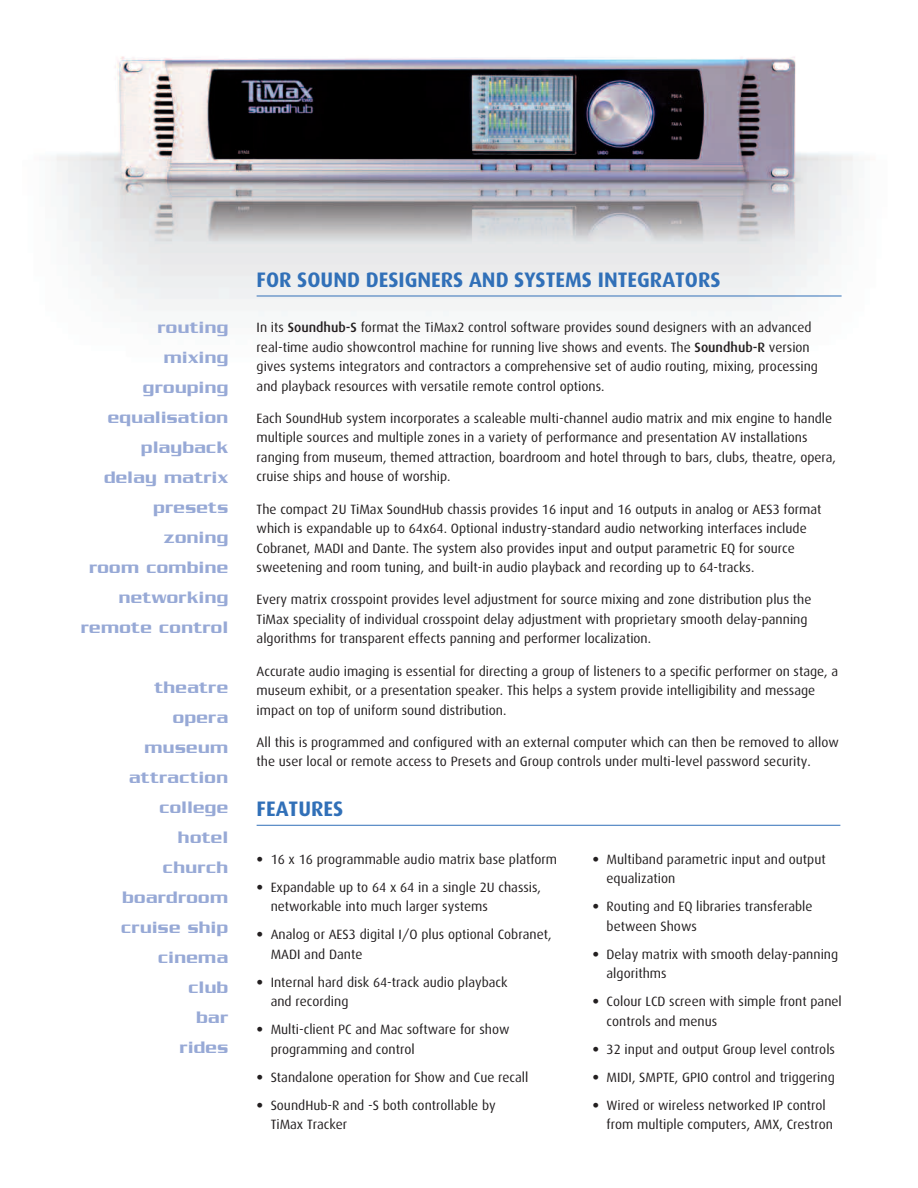
<style>
.page{position:relative;width:918px;height:1188px;background:#fff}
.page>*{position:absolute;margin:0;border:0;box-sizing:border-box;transform-origin:0 0}
.t1{font:700 21px "Dax";color:#3170b8}
.t2{font:500 18px/30px "Serpentine";letter-spacing:.025em;color:#97a9d6;text-align:right}
.t3{font:13.5px/19.5px "Dax";color:#231f20}
.s1{font-weight:500}
.s2{font-family:"Helvetica Neue"}
</style>
<div class="page">
<img style="left:56px;top:56px;width:797px;height:770px">
<hr style="left:257px;top:296px;width:585px;height:1px;background:#3170b8">
<hr style="left:257px;top:825px;width:583px;height:1px;background:#3170b8">
<h2 class="t2" style="left:81px;top:314px;width:149px">routing<br>mixing grouping equalisation playback<br>delay matrix presets<br>zoning<br>room combine networking remote control</h2>
<h2 class="t2" style="left:121px;top:674px;width:108px">theatre opera museum attraction college hotel church boardroom cruise ship cinema club<br>bar<br>rides</h2>
<h1 class="t1" style="left:257px;top:271px;width:466px">FOR SOUND DESIGNERS AND SYSTEMS INTEGRATORS</h1>
<p class="t3" style="left:257px;top:319px;width:563px">In its <span class="s1">Soundhub-S</span> format the TiMax2 control software provides sound designers with an advanced real-time audio showcontrol machine for running live shows and events. The <span class="s1">Soundhub-R</span> version gives systems integrators and contractors a comprehensive set of audio routing, mixing, processing and playback resources with versatile remote control options.</p>
<p class="t3" style="left:257px;top:409px;width:581px">Each SoundHub system incorporates a scaleable multi-channel audio matrix and mix engine to handle multiple sources and multiple zones in a variety of performance and presentation AV installations ranging from museum, themed attraction, boardroom and hotel through to bars, clubs, theatre, opera, cruise ships and house of worship.</p>
<p class="t3" style="left:257px;top:500px;width:566px">The compact 2U TiMax SoundHub chassis provides 16 input and 16 outputs in analog or AES3 format which is expandable up to 64x64. Optional industry-standard audio networking interfaces include Cobranet, MADI and Dante. The system also provides input and output parametric EQ for source sweetening and room tuning, and built-in audio playback and recording up to 64-tracks.</p>
<p class="t3" style="left:257px;top:591px;width:556px">Every matrix crosspoint provides level adjustment for source mixing and zone distribution plus the<br>TiMax speciality of individual crosspoint delay adjustment with proprietary smooth delay-panning algorithms for transparent effects panning and performer localization.</p>
<p class="t3" style="left:257px;top:662px;width:583px">Accurate audio imaging is essential for directing a group of listeners to a specific performer on stage, a museum exhibit, or a presentation speaker. This helps a system provide intelligibility and message impact on top of uniform sound distribution.</p>
<p class="t3" style="left:257px;top:733px;width:584px">All this is programmed and configured with an external computer which can then be removed to allow the user local or remote access to Presets and Group controls under multi-level password security.</p>
<h1 class="t1" style="left:257px;top:800px;width:88px">FEATURES</h1>
<p class="t3" style="left:257px;top:850px;width:302px"><span class="s2">•</span> 16 x 16 programmable audio matrix base platform</p>
<p class="t3" style="left:271px;top:878px;width:272px;text-indent:-14px"><span class="s2">•</span> Expandable up to 64 x 64 in a single 2U chassis, networkable into much larger systems</p>
<p class="t3" style="left:271px;top:925px;width:282px;text-indent:-14px"><span class="s2">•</span> Analog or AES3 digital I/O plus optional Cobranet,<br>MADI and Dante</p>
<p class="t3" style="left:271px;top:973px;width:238px;text-indent:-14px"><span class="s2">•</span> Internal hard disk 64-track audio playback and recording</p>
<p class="t3" style="left:271px;top:1020px;width:240px;text-indent:-14px"><span class="s2">•</span> Multi-client PC and Mac software for show programming and control</p>
<p class="t3" style="left:257px;top:1068px;width:273px"><span class="s2">•</span> Standalone operation for Show and Cue recall</p>
<p class="t3" style="left:271px;top:1096px;width:227px;text-indent:-14px"><span class="s2">•</span> SoundHub-R and -S both controllable by<br>TiMax Tracker</p>
<p class="t3" style="left:607px;top:850px;width:221px;text-indent:-14px"><span class="s2">•</span> Multiband parametric input and output equalization</p>
<p class="t3" style="left:607px;top:897px;width:208px;text-indent:-14px"><span class="s2">•</span> Routing and EQ libraries transferable between Shows</p>
<p class="t3" style="left:607px;top:945px;width:233px;text-indent:-14px"><span class="s2">•</span> Delay matrix with smooth delay-panning algorithms</p>
<p class="t3" style="left:607px;top:992px;width:237px;text-indent:-14px"><span class="s2">•</span> Colour LCD screen with simple front panel controls and menus</p>
<p class="t3" style="left:593px;top:1040px;width:244px"><span class="s2">•</span> 32 input and output Group level controls</p>
<p class="t3" style="left:593px;top:1068px;width:244px"><span class="s2">•</span> MIDI, SMPTE, GPIO control and triggering</p>
<p class="t3" style="left:607px;top:1096px;width:228px;text-indent:-14px"><span class="s2">•</span> Wired or wireless networked IP control from multiple computers, AMX, Crestron</p>
</div>
